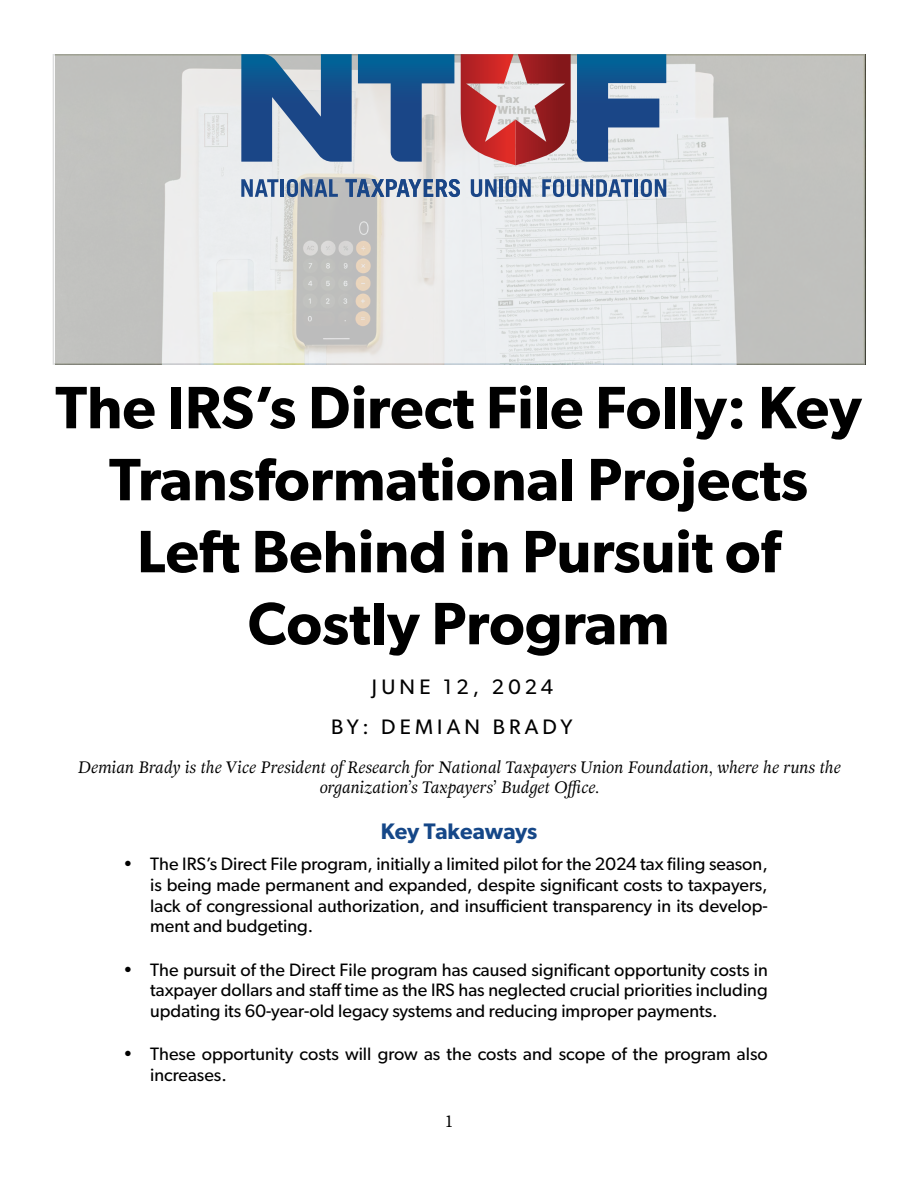
<style>
.page{position:relative;width:918px;height:1188px;background:#fff}
.page>*{position:absolute;margin:0;border:0;box-sizing:border-box;transform-origin:0 0}
.t1{font:600 60px/72px "Gibson";color:#000;text-align:center}
.t2{font:600 22.5px "Gibson";letter-spacing:-.005em;color:#154788}
.t3{font:21px/39.9px "Gibson";letter-spacing:.2em;color:#000}
.t4{font:18px/20.7px "Gibson";color:#000;text-align:justify}
.t5{font:italic 16.5px/19.8px "Adriane Text";color:#000;text-align:center}
.t6{font:16.5px "Adriane Text";color:#000}
</style>
<div class="page">
<svg style="left:53px;top:54px;width:812px;height:311px;background:#d6d7d5"></svg>
<svg style="left:461px;top:54px;width:110px;height:111px;background:#bf6566"></svg>
<svg style="left:542px;top:179px;width:90px;height:18px;background:#7f96b8"></svg>
<hr style="left:635px;top:179px;width:3px;height:18px;background:#1a4687">
<svg style="left:641px;top:179px;width:25px;height:18px"></svg>
<svg style="left:241px;top:179px;width:37px;height:18px"></svg>
<hr style="left:281px;top:179px;width:3px;height:18px;background:#1a4687">
<svg style="left:287px;top:179px;width:51px;height:18px"></svg>
<svg style="left:471px;top:179px;width:26px;height:18px"></svg>
<hr style="left:500px;top:179px;width:3px;height:18px;background:#1a4687">
<svg style="left:505px;top:179px;width:26px;height:18px"></svg>
<svg style="left:346px;top:179px;width:114px;height:18px;background:#758cad"></svg>
<svg style="left:241px;top:54px;width:111px;height:108px;background:#4e75a1"></svg>
<svg style="left:358px;top:54px;width:96px;height:108px;background:#7a9ab6"></svg>
<svg style="left:577px;top:54px;width:89px;height:108px;background:#5781aa"></svg>
<h1 class="t1" style="left:55px;top:370px;width:808px">The IRS’s Direct File Folly: Key<br>Transformational Projects<br>Left Behind in Pursuit of<br>Costly Program</h1>
<p class="t3" style="left:331px;top:666px;width:243px;text-indent:41px">JUNE 12, 2024<br>BY: DEMIAN BRADY</p>
<p class="t5" style="left:78px;top:758px;width:764px">Demian Brady is the Vice President of Research for National Taxpayers Union Foundation, where he runs the organization’s Taxpayers’ Budget Office.</p>
<p class="t2" style="left:381px;top:818px;width:158px">Key Takeaways</p>
<p class="t4" style="left:150px;top:853px;width:619px;text-indent:-27px">• The IRS’s Direct File program, initially a limited pilot for the 2024 tax filing season, is being made permanent and expanded, despite significant costs to taxpayers, lack of congressional authorization, and insufficient transparency in its develop&shy;ment and budgeting.</p>
<p class="t4" style="left:150px;top:959px;width:619px;text-indent:-27px">• The pursuit of the Direct File program has caused significant opportunity costs in taxpayer dollars and staff time as the IRS has neglected crucial priorities including updating its 60-year-old legacy systems and reducing improper payments.</p>
<p class="t4" style="left:150px;top:1043px;width:619px;text-indent:-27px">• These opportunity costs will grow as the costs and scope of the program also increases.</p>
<p class="t6" style="left:446px;top:1109px;width:8px">1</p>
</div>
